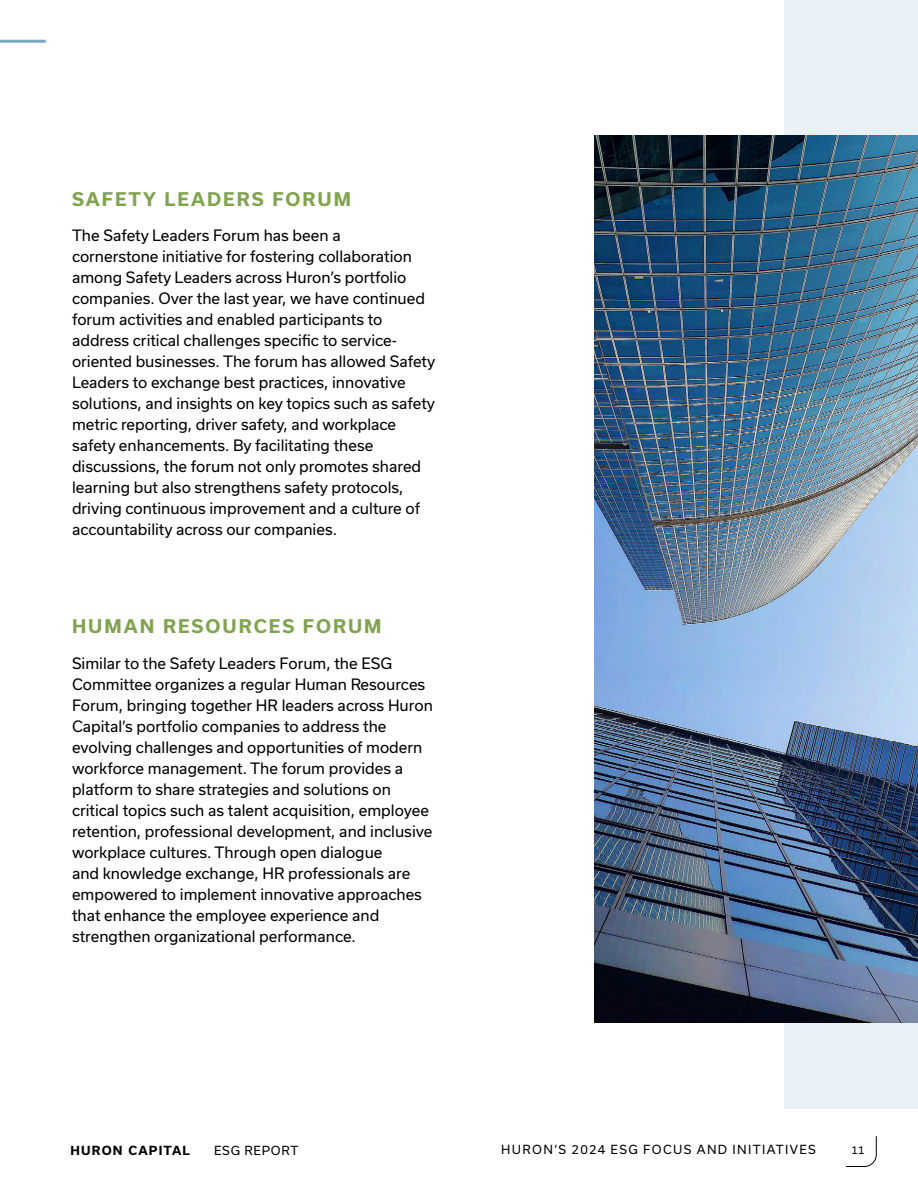
<style>
.page{position:relative;width:918px;height:1188px;background:#fff}
.page>*{position:absolute;margin:0;border:0;box-sizing:border-box;transform-origin:0 0}
.t1{font:700 18px "Usual";letter-spacing:.115em;color:#80a34f}
.t2{font:15px/21px "Usual";color:#000}
.t3{font:12px "Usual";letter-spacing:.115em;color:#000}
.t4{font:700 12px "Usual";letter-spacing:.1em;color:#000}
.t5{font:12px "Usual";letter-spacing:.065em;color:#000}
.t6{font:10.5px "Usual";color:#000}
</style>
<div class="page">
<svg style="left:846px;top:1136px;width:31px;height:31px"></svg>
<hr style="left:0;top:40px;width:46px;height:3px;background:#7babc3">
<div style="left:785px;top:0;width:133px;height:1109px;background:#eaf1f6"></div>
<img style="left:594px;top:135px;width:324px;height:887px">
<p class="t1" style="left:72px;top:189px;width:280px">SAFETY LEADERS FORUM</p>
<p class="t2" style="left:72px;top:225px;width:365px">The Safety Leaders Forum has been a<br>cornerstone initiative for fostering collaboration among Safety Leaders across Huron’s portfolio companies. Over the last year, we have continued forum activities and enabled participants to address critical challenges specific to service&shy;oriented businesses. The forum has allowed Safety Leaders to exchange best practices, innovative solutions, and insights on key topics such as safety metric reporting, driver safety, and workplace safety enhancements. By facilitating these discussions, the forum not only promotes shared learning but also strengthens safety protocols, driving continuous improvement and a culture of accountability across our companies.</p>
<p class="t1" style="left:72px;top:616px;width:311px">HUMAN RESOURCES FORUM</p>
<p class="t2" style="left:72px;top:653px;width:362px">Similar to the Safety Leaders Forum, the ESG Committee organizes a regular Human Resources Forum, bringing together HR leaders across Huron Capital’s portfolio companies to address the evolving challenges and opportunities of modern workforce management. The forum provides a platform to share strategies and solutions on critical topics such as talent acquisition, employee retention, professional development, and inclusive workplace cultures. Through open dialogue<br>and knowledge exchange, HR professionals are empowered to implement innovative approaches that enhance the employee experience and strengthen organizational performance.</p>
<p class="t4" style="left:71px;top:1144px;width:121px">HURON CAPITAL</p>
<p class="t5" style="left:214px;top:1143px;width:86px">ESG REPORT</p>
<p class="t3" style="left:501px;top:1143px;width:316px">HURON’S 2024 ESG FOCUS AND INITIATIVES</p>
<p class="t6" style="left:852px;top:1144px;width:15px">11</p>
</div>
